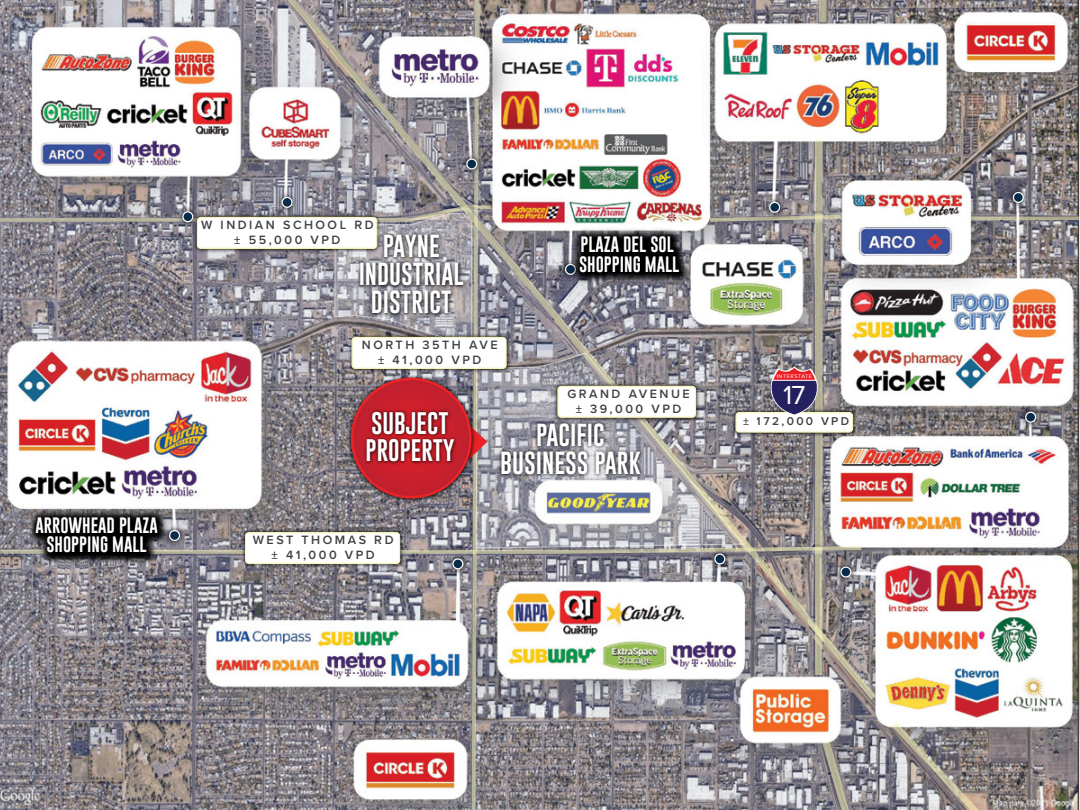
<style>
.page{position:relative;width:1080px;height:810px;background:#fff}
.page>*{position:absolute;margin:0;border:0;box-sizing:border-box;transform-origin:0 0}
.t1{font:27px "Proxima Nova";color:#fff}
.t2{font:23.38px/28px "Gobold";color:#fff;text-align:center}
.t3{font:22.75px/27.2px "Gobold";color:#fff}
.t4{font:16.25px/19.5px "Gobold";color:#fff}
.t5{font:600 12.5px/15px "Proxima Nova";letter-spacing:.2em;color:#414143;text-align:center}
.t6{font:600 11.75px "Proxima Nova";letter-spacing:.2em;color:#414143}
.t7{font:5.5px "Proxima Nova";letter-spacing:.1em;color:#fff}
</style>
<div class="page">
<img style="left:861px;top:0;width:219px;height:810px">
<img style="left:868px;top:194px;width:212px;height:616px">
<img style="left:861px;top:0;width:15px;height:700px">
<img style="left:0;top:0;width:861px;height:810px">
<img style="left:758px;top:356px;width:76px;height:84px">
<img style="left:174px;top:203px;width:27px;height:28px">
<div style="left:183px;top:212px;width:10px;height:10px;background:#072b48;border-radius:50%"></div>
<div style="left:182px;top:211px;width:11px;height:11px;border:1px solid #fff;border-radius:50%"></div>
<img style="left:273px;top:189px;width:28px;height:27px">
<svg style="left:282px;top:197px;width:10px;height:10px"></svg>
<div style="left:282px;top:197px;width:11px;height:11px;border:1px solid #fff;border-radius:50%"></div>
<img style="left:172px;top:522px;width:16px;height:27px">
<div style="left:170px;top:531px;width:9px;height:9px;background:#072b48;border-radius:50%"></div>
<div style="left:169px;top:530px;width:11px;height:11px;border:1px solid #fff;border-radius:50%"></div>
<img style="left:444px;top:550px;width:28px;height:28px">
<div style="left:453px;top:559px;width:10px;height:10px;background:#072b48;border-radius:50%"></div>
<div style="left:452px;top:558px;width:11px;height:11px;border:1px solid #fff;border-radius:50%"></div>
<img style="left:706px;top:545px;width:27px;height:28px">
<svg style="left:715px;top:554px;width:10px;height:10px"></svg>
<div style="left:714px;top:553px;width:11px;height:12px;border:1px solid #fff;border-radius:50%"></div>
<img style="left:832px;top:558px;width:28px;height:28px">
<div style="left:841px;top:567px;width:10px;height:10px;background:#072b48;border-radius:50%"></div>
<div style="left:840px;top:567px;width:11px;height:11px;border:1px solid #fff;border-radius:50%"></div>
<img style="left:1017px;top:403px;width:27px;height:28px">
<div style="left:1026px;top:412px;width:10px;height:10px;background:#072b48;border-radius:50%"></div>
<div style="left:1025px;top:412px;width:11px;height:11px;border:1px solid #fff;border-radius:50%"></div>
<img style="left:1005px;top:184px;width:27px;height:27px">
<div style="left:1013px;top:193px;width:10px;height:9px;background:#072b48;border-radius:50%"></div>
<div style="left:1013px;top:192px;width:11px;height:11px;border:1px solid #fff;border-radius:50%"></div>
<img style="left:557px;top:256px;width:12px;height:27px">
<div style="left:566px;top:264px;width:9px;height:10px;background:#072b48;border-radius:50%"></div>
<div style="left:565px;top:264px;width:11px;height:11px;border:1px solid #fff;border-radius:50%"></div>
<img style="left:458px;top:150px;width:27px;height:28px">
<svg style="left:467px;top:159px;width:10px;height:10px"></svg>
<div style="left:466px;top:158px;width:11px;height:12px;border:1px solid #fff;border-radius:50%"></div>
<img style="left:761px;top:193px;width:27px;height:28px">
<div style="left:770px;top:202px;width:10px;height:10px;background:#072b48;border-radius:50%"></div>
<div style="left:769px;top:202px;width:11px;height:11px;border:1px solid #fff;border-radius:50%"></div>
<img style="left:495px;top:417px;width:151px;height:66px">
<img style="left:569px;top:225px;width:124px;height:61px">
<img style="left:573px;top:231px;width:112px;height:49px">
<img style="left:25px;top:506px;width:147px;height:61px">
<img style="left:30px;top:511px;width:133px;height:49px">
<img style="left:353px;top:229px;width:116px;height:94px">
<h3 class="t4" style="left:35px;top:515px;width:124px;text-align:center">ARROWHEAD PLAZA<br>SHOPPING MALL</h3>
<p class="t5" style="left:201px;top:217px;width:174px">W INDIAN SCHOOL RD ± 55,000 VPD</p>
<h2 class="t2" style="left:359px;top:232px;width:107px">PAYNE<br>INDUSTRIAL<br>DISTRICT</h2>
<p class="t5" style="left:362px;top:337px;width:137px">NORTH 35TH AVE ± 41,000 VPD</p>
<h3 class="t4" style="left:579px;top:235px;width:102px">PLAZA DEL SOL<br>SHOPPING MALL</h3>
<p class="t7" style="left:777px;top:373px;width:37px">INTERSTATE</p>
<h1 class="t1" style="left:783px;top:379px;width:24px">17</h1>
<p class="t5" style="left:567px;top:386px;width:124px">GRAND AVENUE ± 39,000 VPD</p>
<h3 class="t3" style="left:366px;top:410px;width:91px">SUBJECT<br>PROPERTY</h3>
<p class="t6" style="left:743px;top:413px;width:108px">± 172,000 VPD</p>
<h2 class="t2" style="left:500px;top:421px;width:142px">PACIFIC<br>BUSINESS PARK</h2>
<p class="t5" style="left:253px;top:532px;width:142px">WEST THOMAS RD ± 41,000 VPD</p>
</div>
